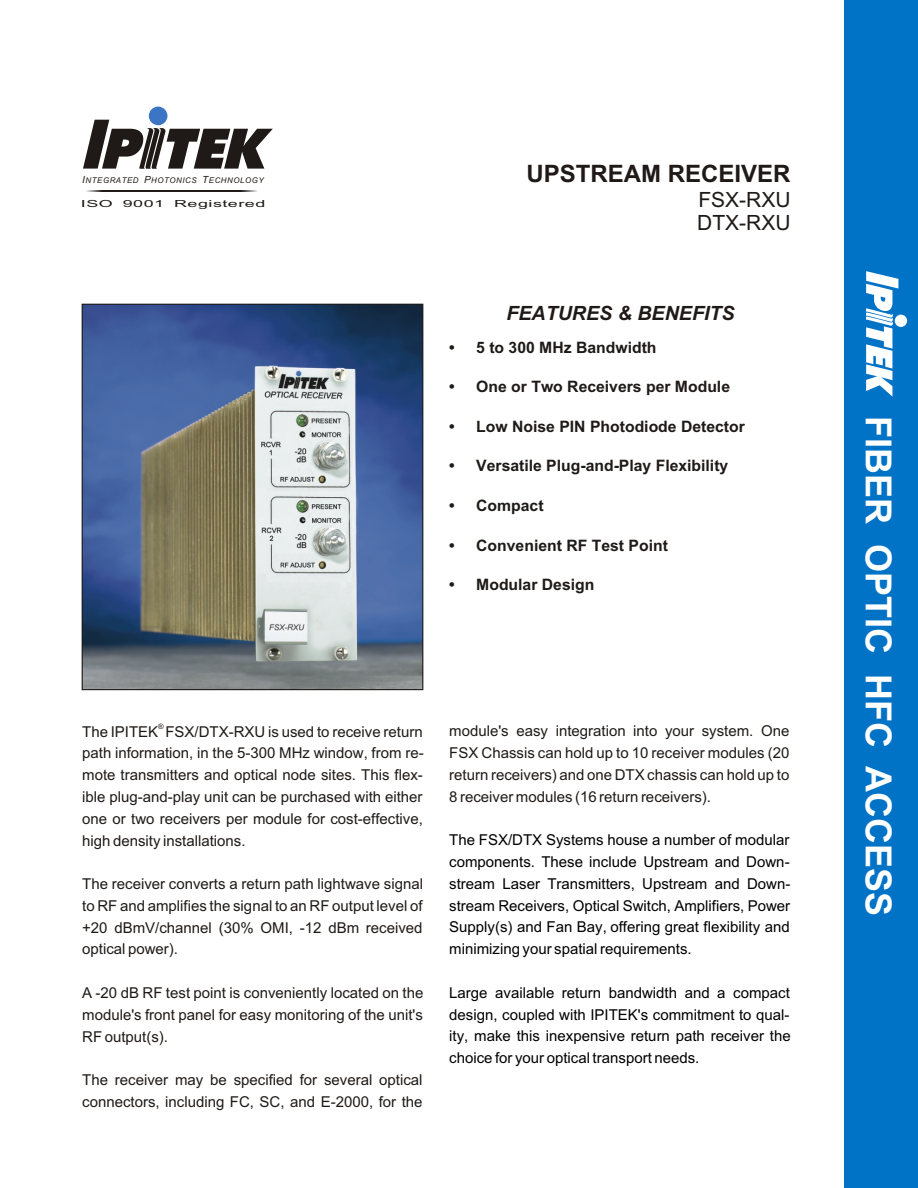
<style>
.page{position:relative;width:918px;height:1188px;background:#fff}
.page>*{position:absolute;margin:0;border:0;box-sizing:border-box;transform-origin:0 0}
.t1{font:700 36px "Arial";color:#fff}
.t2{font:700 24px "Arial";color:#1f1a17}
.t3{font:21px/23.4px "Arial";color:#1f1a17}
.t4{font:italic 700 19.65px "Arial";color:#1f1a17}
.t5{font:700 15.75px "Arial";color:#1f1a17}
.t6{font:15px/21.8px "Arial";color:#1f1a17;text-align:justify}
.t7{font:15px/21.8px "Arial";color:#000}
.t8{font:9.75px "Arial";letter-spacing:.03em;color:#1f1a17;scale:1.84 1}
.t9{font:italic 7.8px "Arial";letter-spacing:.075em;color:#1f1a17}
.t10{font:7.5px "Arial";color:#1f1a17}
.s1{font-size:9.9px}
</style>
<div class="page">
<img style="left:84px;top:306px;width:337px;height:382px">
<div style="left:82px;top:304px;width:341px;height:386px;border:1px solid #1f1a17"></div>
<svg style="left:86px;top:191px;width:171px;height:1px"></svg>
<svg style="left:83px;top:120px;width:190px;height:49px"></svg>
<div style="left:149px;top:107px;width:18px;height:18px;background:#3b75c4;border-radius:50%"></div>
<div style="left:845px;top:0;width:73px;height:1188px;background:#0073c7"></div>
<svg style="left:866px;top:271px;width:32px;height:126px"></svg>
<div style="left:895px;top:315px;width:12px;height:12px;background:#fff;border-radius:50%"></div>
<p class="t9" style="left:82px;top:177px;width:183px"><span class="s1">I</span>NTEGRATED <span class="s1">P</span>HOTONICS <span class="s1">T</span>ECHNOLOGY</p>
<p class="t8" style="left:81px;top:200px;width:102px">ISO 9001 Registered</p>
<h2 class="t2" style="left:527px;top:165px;width:266px">UPSTREAM RECEIVER</h2>
<h3 class="t3" style="left:697px;top:189px;width:95px">FSX-RXU<br>DTX-RXU</h3>
<h3 class="t4" style="left:506px;top:306px;width:230px">FEATURES &amp; BENEFITS</h3>
<p class="t5" style="left:449px;top:341px;width:209px">• 5 to 300 MHz Bandwidth</p>
<p class="t5" style="left:449px;top:381px;width:282px">• One or Two Receivers per Module</p>
<p class="t5" style="left:449px;top:420px;width:297px">• Low Noise PIN Photodiode Detector</p>
<p class="t5" style="left:449px;top:460px;width:281px">• Versatile Plug-and-Play Flexibility</p>
<p class="t5" style="left:449px;top:500px;width:96px">• Compact</p>
<p class="t5" style="left:449px;top:539px;width:220px">• Convenient RF Test Point</p>
<p class="t5" style="left:449px;top:579px;width:147px">• Modular Design</p>
<p class="t10" style="left:158px;top:724px;width:7px">®</p>
<p class="t6" style="left:82px;top:722px;width:343px">The IPITEK FSX/DTX-RXU is used to receive return path information, in the 5-300 MHz window, from re&shy;mote transmitters and optical node sites. This flex&shy;ible plug-and-play unit can be purchased with either one or two receivers per module for cost-effective, high density installations.</p>
<p class="t6" style="left:82px;top:874px;width:342px">The receiver converts a return path lightwave signal to RF and amplifies the signal to an RF output level of +20 dBmV/channel (30% OMI, -12 dBm received optical power).</p>
<p class="t6" style="left:82px;top:983px;width:343px">A -20 dB RF test point is conveniently located on the module's front panel for easy monitoring of the unit's RF output(s).</p>
<p class="t6" style="left:82px;top:1070px;width:342px">The receiver may be specified for several optical connectors, including FC, SC, and E-2000, for the</p>
<p class="t6" style="left:449px;top:722px;width:342px">module's easy integration into your system. One FSX Chassis can hold up to 10 receiver modules (20 return receivers) and one DTX chassis can hold up to 8 receiver modules (16 return receivers).</p>
<p class="t7" style="left:449px;top:831px;width:342px">The FSX/DTX Systems house a number of modular components. These include Upstream and Down-</p>
<p class="t7" style="left:449px;top:874px;width:343px">stream Laser Transmitters, Upstream and Down&shy;stream Receivers, Optical Switch, Amplifiers, Power</p>
<p class="t7" style="left:449px;top:918px;width:342px">Supply(s) and Fan Bay, offering great flexibility and minimizing your spatial requirements.</p>
<p class="t7" style="left:449px;top:983px;width:343px;text-align:justify">Large available return bandwidth and a compact design, coupled with IPITEK's commitment to qual&shy;ity, make this inexpensive return path receiver the choice for your optical transport needs.</p>
<h1 class="t1" style="left:892px;top:416px;width:502px;rotate:90deg">FIBER OPTIC HFC ACCESS</h1>
</div>
